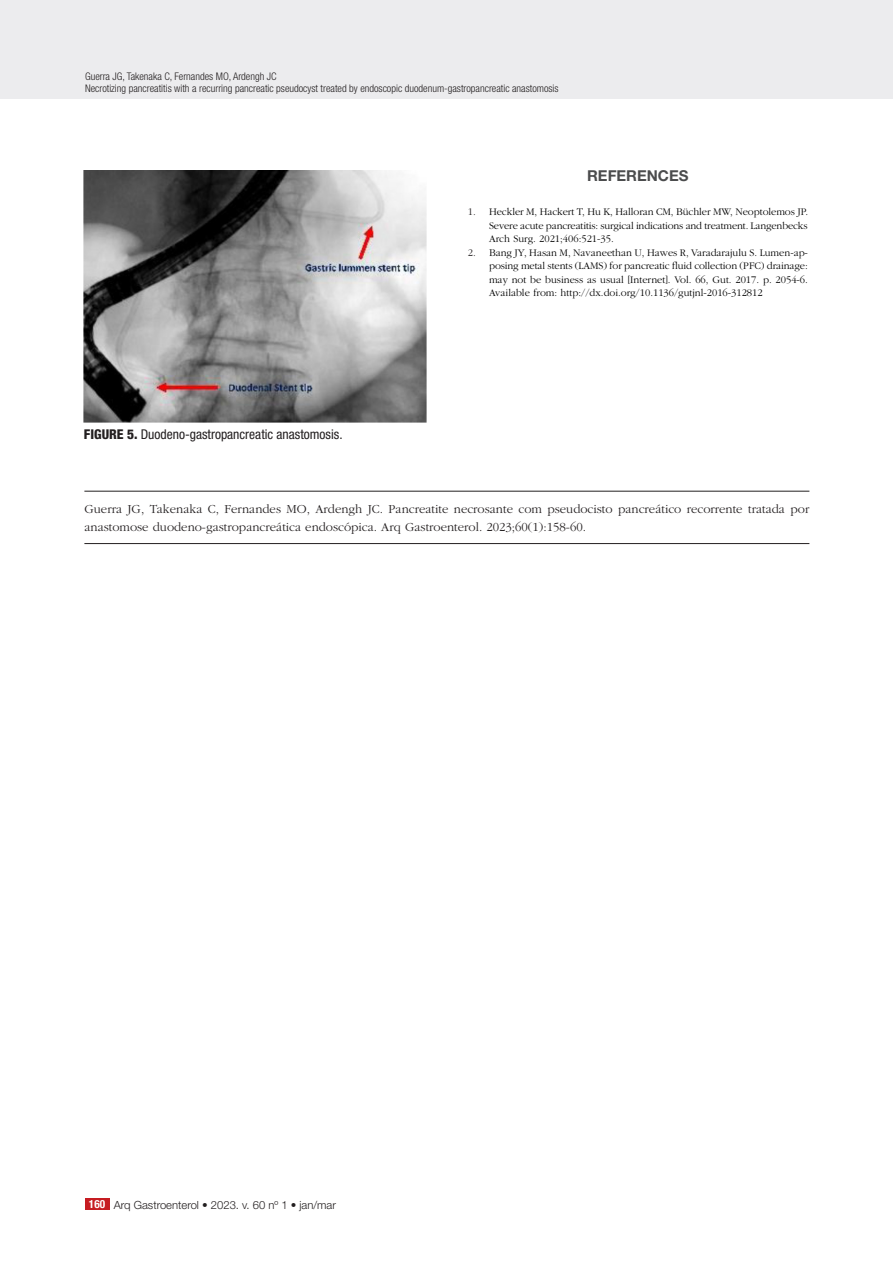
<style>
.page{position:relative;width:893px;height:1263px;background:#fff}
.page>*{position:absolute;margin:0;border:0;box-sizing:border-box;transform-origin:0 0}
.Intertitulo{font:700 15px "Helvetica Neue LT Pro";color:#4b4c4d}
.Legenda{font:condensed 13.5px "Helvetica Neue LT Pro";color:#231f20}
.Abst_Cima{font:300 12.75px/18px "Garamond";color:#231f20}
.Body_Text{font:300 11.25px "Helvetica Neue LT Pro";color:#231f20}
.Body_Ref{font:300 10.5px/13.5px "Garamond";color:#000;text-align:justify}
.t1{font:300 condensed 10.5px/12px "Helvetica Neue LT Pro";color:#231f20}
.s1{font-weight:800}
.s2{color:#231f20}
.s3{font-weight:700;font-stretch:condensed;color:#fff}
</style>
<div class="page">
<div style="left:0;top:0;width:893px;height:99px;background:#ececee"></div>
<div style="left:85px;top:1198px;width:24px;height:12px;background:#c61c22"></div>
<hr style="left:84px;top:491px;width:725px;height:1px;background:#231f20">
<hr style="left:84px;top:543px;width:725px;height:1px;background:#231f20">
<img style="left:84px;top:170px;width:342px;height:253px">
<p class="t1" style="left:85px;top:70px;width:475px">Guerra JG, Takenaka C, Fernandes MO, Ardengh JC<br>Necrotizing pancreatitis with a recurring pancreatic pseudocyst treated by endoscopic duodenum-gastropancreatic anastomosis</p>
<p class="Legenda" style="left:84px;top:427px;width:260px"><span class="s1">FIGURE 5.</span> Duodeno-gastropancreatic anastomosis.</p>
<p class="Intertitulo" style="left:587px;top:166px;width:103px">REFERENCES</p>
<p class="Body_Ref" style="left:489px;top:205px;width:321px;text-indent:-21px"><span class="s2">1.</span> Heckler M, Hackert T, Hu K, Halloran CM, Büchler MW, Neoptolemos JP.<br>Severe acute pancreatitis: surgical indications and treatment. Langenbecks Arch Surg. 2021;406:521-35.</p>
<p class="Body_Ref" style="left:489px;top:246px;width:320px;text-indent:-21px"><span class="s2">2.</span> Bang JY, Hasan M, Navaneethan U, Hawes R, Varadarajulu S. Lumen-ap&shy;posing metal stents (LAMS) for pancreatic fluid collection (PFC) drainage: may not be business as usual [Internet]. Vol. 66, Gut. 2017. p. 2054-6.<br>Available from: http://dx.doi.org/10.1136/gutjnl-2016-312812</p>
<p class="Abst_Cima" style="left:84px;top:500px;width:726px">Guerra JG, Takenaka C, Fernandes MO, Ardengh JC. Pancreatite necrosante com pseudocisto pancreático recorrente tratada por anastomose duodeno-gastropancreática endoscópica. Arq Gastroenterol. 2023;60(1):158-60.</p>
<p class="Body_Text" style="left:89px;top:1197px;width:249px"><span class="s3">160</span> Arq Gastroenterol • 2023. v. 60 nº 1 • jan/mar</p>
</div>
